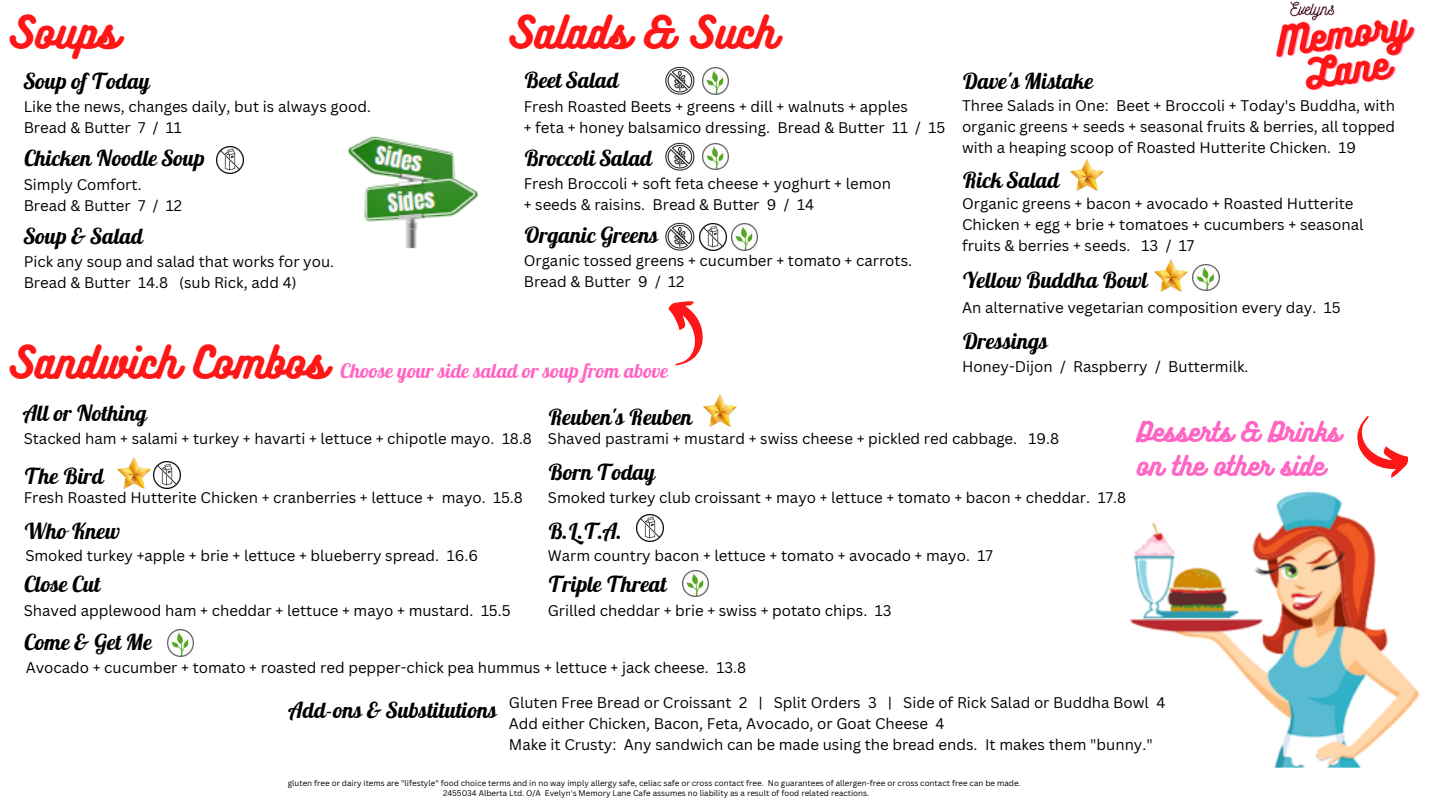
<style>
.page{position:relative;width:1440px;height:810px;background:#fff}
.page>*{position:absolute;margin:0;border:0;box-sizing:border-box;transform-origin:0 0}
.t1{font:40px "Bukhari Script";color:#ff1616}
.t2{font:24.5px/33.8px "Bukhari Script";color:#ff66c4}
.t3{font:italic 700 22px "Lobster Two";color:#000}
.t4{font:italic 700 20px "Lobster Two";color:#ff66c4}
.t5{font:15.1px/21.1px "Canva Sans";color:#000}
.t6{font:15px/21px "Canva Sans";color:#000}
.t7{font:8px/10.7px "Canva Sans";color:#000;text-align:center}
.s1{font-family:"Lobster Two";font-weight:700;font-style:italic;font-size:22px}
</style>
<div class="page">
<img style="left:666px;top:66px;width:28px;height:29px">
<img style="left:666px;top:142px;width:28px;height:29px">
<img style="left:666px;top:223px;width:28px;height:28px">
<img style="left:1276px;top:2px;width:140px;height:88px">
<img style="left:217px;top:146px;width:27px;height:27px">
<img style="left:699px;top:224px;width:27px;height:27px">
<img style="left:153px;top:462px;width:27px;height:27px">
<img style="left:637px;top:515px;width:27px;height:27px">
<img style="left:702px;top:68px;width:26px;height:26px">
<img style="left:702px;top:144px;width:26px;height:26px">
<img style="left:732px;top:224px;width:26px;height:26px">
<img style="left:682px;top:571px;width:27px;height:26px">
<img style="left:168px;top:630px;width:26px;height:26px">
<img style="left:1193px;top:264px;width:26px;height:26px">
<svg style="left:668px;top:301px;width:35px;height:65px"></svg>
<img style="left:117px;top:457px;width:33px;height:32px">
<img style="left:703px;top:395px;width:33px;height:31px">
<img style="left:1071px;top:159px;width:33px;height:32px">
<img style="left:1154px;top:260px;width:33px;height:31px">
<img style="left:1129px;top:491px;width:291px;height:277px">
<svg style="left:1357px;top:415px;width:51px;height:63px"></svg>
<img style="left:348px;top:136px;width:130px;height:113px">
<h1 class="t1" style="left:8px;top:7px;width:112px">Soups</h1>
<h1 class="t1" style="left:508px;top:6px;width:270px">Salads &amp; Such</h1>
<h3 class="t3" style="left:24px;top:67px;width:127px">Soup of Today</h3>
<h3 class="t3" style="left:524px;top:66px;width:96px">Beet Salad</h3>
<p class="t6" style="left:24px;top:96px;width:349px">Like the news, changes daily, but is always good.<br>Bread &amp; Butter 7 / 11</p>
<p class="t6" style="left:524px;top:95px;width:423px">Fresh Roasted Beets + greens + dill + walnuts + apples<br>+ feta + honey balsamico dressing. Bread &amp; Butter 11 / 15</p>
<h3 class="t3" style="left:24px;top:144px;width:182px">Chicken Noodle Soup</h3>
<h3 class="t3" style="left:524px;top:144px;width:130px">Broccoli Salad</h3>
<p class="t6" style="left:24px;top:173px;width:160px">Simply Comfort.<br>Bread &amp; Butter 7 / 12</p>
<p class="t6" style="left:524px;top:173px;width:369px">Fresh Broccoli + soft feta cheese + yoghurt + lemon + seeds &amp; raisins. Bread &amp; Butter 9 / 14</p>
<h3 class="t3" style="left:24px;top:222px;width:121px">Soup &amp; Salad</h3>
<h3 class="t3" style="left:524px;top:221px;width:136px">Organic Greens</h3>
<p class="t6" style="left:24px;top:251px;width:312px">Pick any soup and salad that works for you.<br>Bread &amp; Butter 14.8 (sub Rick, add 4)</p>
<p class="t6" style="left:524px;top:250px;width:390px">Organic tossed greens + cucumber + tomato + carrots.<br>Bread &amp; Butter 9 / 12</p>
<h1 class="t1" style="left:8px;top:336px;width:320px">Sandwich Combos</h1>
<h3 class="t4" style="left:340px;top:358px;width:329px">Choose your side salad or soup from above</h3>
<h3 class="t3" style="left:962px;top:67px;width:133px">Dave's Mistake</h3>
<p class="t6" style="left:962px;top:95px;width:435px;text-align:justify">Three Salads in One: Beet + Broccoli + Today's Buddha, with organic greens + seeds + seasonal fruits &amp; berries, all topped with a heaping scoop of Roasted Hutterite Chicken. 19</p>
<h3 class="t3" style="left:962px;top:166px;width:99px">Rick Salad</h3>
<p class="t5" style="left:962px;top:192px;width:403px">Organic greens + bacon + avocado + Roasted Hutterite<br>Chicken + egg + brie + tomatoes + cucumbers + seasonal fruits &amp; berries + seeds. 13 / 17</p>
<h3 class="t3" style="left:962px;top:266px;width:187px">Yellow Buddha Bowl</h3>
<p class="t6" style="left:962px;top:297px;width:380px">An alternative vegetarian composition every day. 15</p>
<h3 class="t3" style="left:962px;top:327px;width:87px">Dressings</h3>
<p class="t6" style="left:962px;top:356px;width:288px">Honey-Dijon / Raspberry / Buttermilk.</p>
<h3 class="t3" style="left:24px;top:399px;width:125px">All or Nothing</h3>
<p class="t6" style="left:24px;top:428px;width:510px">Stacked ham + salami + turkey + havarti + lettuce + chipotle mayo. 18.8</p>
<h3 class="t3" style="left:24px;top:462px;width:81px">The Bird</h3>
<p class="t6" style="left:24px;top:487px;width:501px">Fresh Roasted Hutterite Chicken + cranberries + lettuce + mayo. 15.8</p>
<h3 class="t3" style="left:24px;top:517px;width:97px">Who Knew</h3>
<p class="t6" style="left:25px;top:545px;width:454px">Smoked turkey +apple + brie + lettuce + blueberry spread. 16.6</p>
<h3 class="t3" style="left:24px;top:570px;width:78px">Close Cut</h3>
<p class="t6" style="left:24px;top:599px;width:488px">Shaved applewood ham + cheddar + lettuce + mayo + mustard. 15.5</p>
<h3 class="t3" style="left:24px;top:628px;width:129px">Come &amp; Get Me</h3>
<h3 class="t3" style="left:548px;top:403px;width:146px">Reuben's Reuben</h3>
<h3 class="t3" style="left:548px;top:458px;width:109px">Born Today</h3>
<p class="t6" style="left:548px;top:428px;width:513px">Shaved pastrami + mustard + swiss cheese + pickled red cabbage. 19.8</p>
<p class="t6" style="left:548px;top:487px;width:580px">Smoked turkey club croissant + mayo + lettuce + tomato + bacon + cheddar. 17.8</p>
<h3 class="t3" style="left:548px;top:517px;width:76px">B.L.T.A.</h3>
<p class="t6" style="left:548px;top:545px;width:447px">Warm country bacon + lettuce + tomato + avocado + mayo. 17</p>
<h3 class="t3" style="left:548px;top:570px;width:120px">Triple Threat</h3>
<p class="t6" style="left:548px;top:599px;width:345px">Grilled cheddar + brie + swiss + potato chips. 13</p>
<p class="t6" style="left:26px;top:657px;width:722px">Avocado + cucumber + tomato + roasted red pepper-chick pea hummus + lettuce + jack cheese. 13.8</p>
<h2 class="t2" style="left:1137px;top:414px;width:205px">Desserts &amp; Drinks on the other side</h2>
<p class="t6" style="left:509px;top:692px;width:658px;text-indent:-220px"><span class="s1">Add-ons &amp; Substitutions</span> Gluten Free Bread or Croissant 2 | Split Orders 3 | Side of Rick Salad or Buddha Bowl 4<br>Add either Chicken, Bacon, Feta, Avocado, or Goat Cheese 4<br>Make it Crusty: Any sandwich can be made using the bread ends. It makes them "bunny."</p>
<p class="t7" style="left:288px;top:777px;width:734px">gluten free or dairy items are "lifestyle" food choice terms and in no way imply allergy safe, celiac safe or cross contact free. No guarantees of allergen-free or cross contact free can be made.<br>2455034 Alberta Ltd. O/A Evelyn's Memory Lane Cafe assumes no liability as a result of food related reactions.</p>
</div>
